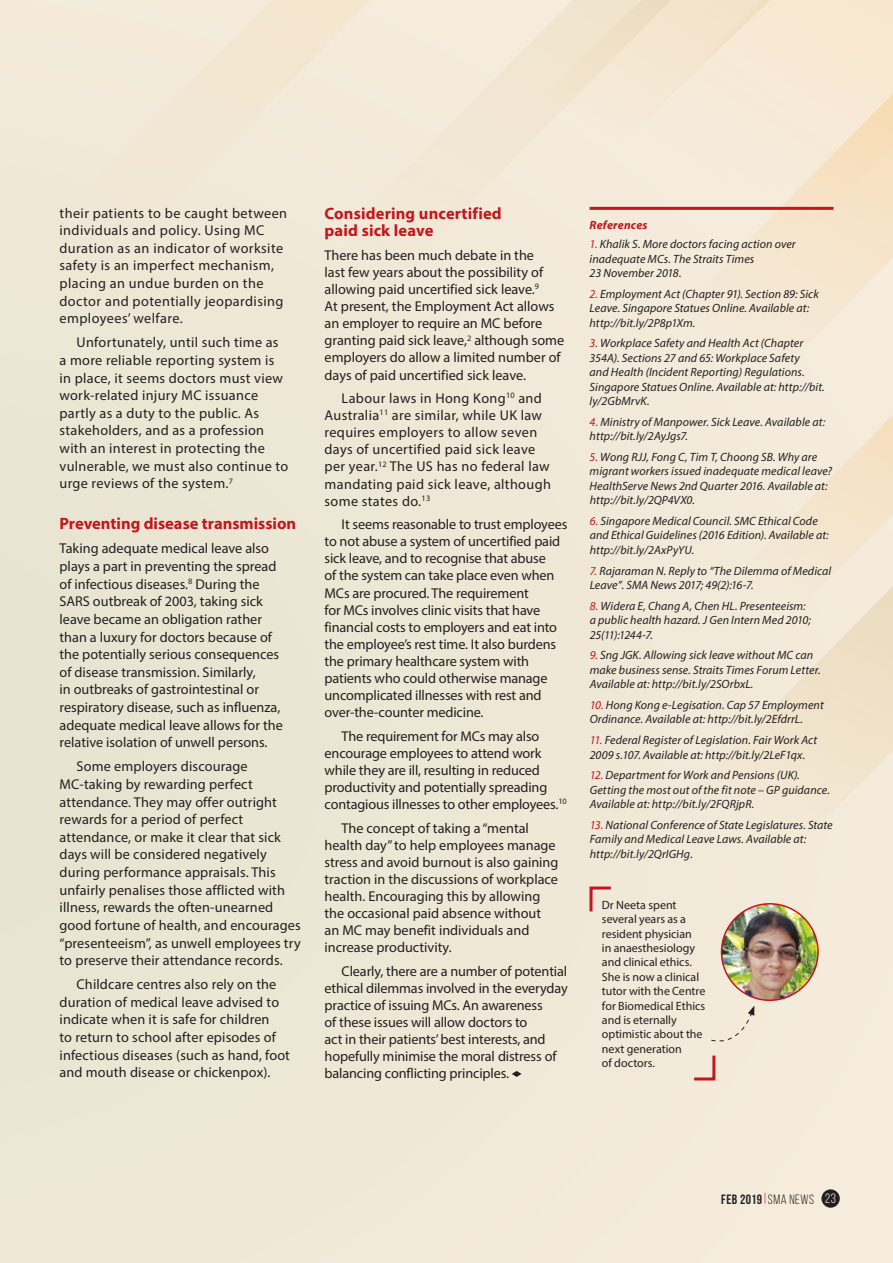
<style>
.page{position:relative;width:893px;height:1263px;background:#efe7d6}
.page>*{position:absolute;margin:0;border:0;box-sizing:border-box;transform-origin:0 0}
.t1{font:700 16.5px/17.1px "Myriad Pro";color:#c4161c}
.t2{font:14.25px/17.1px "Myriad Pro";color:#231f20}
.t3{font:14.25px/17.7px "Myriad Pro";letter-spacing:.02em;color:#231f20}
.t4{font:14.25px/17.7px "Myriad Pro";letter-spacing:.03em;color:#231f20}
.t5{font:14.25px/17.1px "Myriad Pro";letter-spacing:.025em;color:#231f20}
.t6{font:13.5px "Bebas Neue";letter-spacing:.035em;color:#231f20}
.t7{font:italic 12px/14.4px "Myriad Pro";letter-spacing:.005em;color:#231f20}
.t8{font:12px/14.4px "Myriad Pro";color:#231f20}
.t9{font:italic 700 12px "Myriad Pro";letter-spacing:.015em;color:#c4161c}
.s1{color:#c4161c}
.s2{font-style:inherit}
.s3{color:#fff}
</style>
<div class="page">
<svg style="left:720px;top:586px;width:173px;height:430px"></svg>
<svg style="left:567px;top:0;width:326px;height:531px"></svg>
<hr style="left:590px;top:207px;width:243px;height:3px;background:#c4161c">
<svg style="left:589px;top:886px;width:22px;height:26px"></svg>
<img style="left:721px;top:904px;width:97px;height:96px;border-radius:48px">
<div style="left:721px;top:903px;width:98px;height:98px;border:2px solid #c4161c;border-radius:50%"></div>
<svg style="left:512px;top:1071px;width:10px;height:6px"></svg>
<svg style="left:694px;top:1005px;width:60px;height:76px"></svg>
<div style="left:821px;top:1189px;width:19px;height:19px;background:#231f20;border-radius:50%"></div>
<p class="t4" style="left:60px;top:204px;width:229px">their patients to be caught between individuals and policy. Using MC duration as an indicator of worksite safety is an imperfect mechanism, placing an undue burden on the doctor and potentially jeopardising employees’ welfare.</p>
<p class="t3" style="left:60px;top:333px;width:230px;text-indent:17px">Unfortunately, until such time as a more reliable reporting system is in place, it seems doctors must view work-related injury MC issuance partly as a duty to the public. As stakeholders, and as a profession with an interest in protecting the vulnerable, we must also continue to urge reviews of the system.<sup>7</sup></p>
<p class="t1" style="left:60px;top:515px;width:238px">Preventing disease transmission</p>
<p class="t2" style="left:60px;top:539px;width:225px;line-height:17.7px">Taking adequate medical leave also plays a part in preventing the spread of infectious diseases.<sup>8</sup> During the SARS outbreak of 2003, taking sick leave became an obligation rather than a luxury for doctors because of the potentially serious consequences of disease transmission. Similarly,<br>in outbreaks of gastrointestinal or respiratory disease, such as influenza, adequate medical leave allows for the relative isolation of unwell persons.</p>
<p class="t2" style="left:60px;top:757px;width:243px;line-height:17.7px;text-indent:17px">Some employers discourage MC-taking by rewarding perfect attendance. They may offer outright rewards for a period of perfect attendance, or make it clear that sick days will be considered negatively during performance appraisals. This unfairly penalises those afflicted with illness, rewards the often-unearned good fortune of health, and encourages “presenteeism”, as unwell employees try to preserve their attendance records.</p>
<p class="t2" style="left:60px;top:975px;width:232px;line-height:17.7px;text-indent:17px">Childcare centres also rely on the duration of medical leave advised to indicate when it is safe for children<br>to return to school after episodes of infectious diseases (such as hand, foot and mouth disease or chickenpox).</p>
<p class="t1" style="left:325px;top:205px;width:179px">Considering uncertified paid sick leave</p>
<p class="t2" style="left:325px;top:246px;width:241px">There has been much debate in the<br>last few years about the possibility of allowing paid uncertified sick leave.<sup>9<br></sup>At present, the Employment Act allows an employer to require an MC before granting paid sick leave,<sup>2</sup> although some employers do allow a limited number of days of paid uncertified sick leave.</p>
<p class="t5" style="left:325px;top:389px;width:228px;text-indent:17px">Labour laws in Hong Kong<sup>10</sup> and<br>Australia<sup>11</sup> are similar, while UK law requires employers to allow seven days of uncertified paid sick leave per year.<sup>12</sup> The US has no federal law mandating paid sick leave, although some states do.<sup>13</sup></p>
<p class="t2" style="left:325px;top:515px;width:244px;text-indent:17px">It seems reasonable to trust employees to not abuse a system of uncertified paid sick leave, and to recognise that abuse<br>of the system can take place even when MCs are procured. The requirement<br>for MCs involves clinic visits that have financial costs to employers and eat into the employee’s rest time. It also burdens the primary healthcare system with patients who could otherwise manage uncomplicated illnesses with rest and over-the-counter medicine.</p>
<p class="t2" style="left:325px;top:727px;width:244px;text-indent:17px">The requirement for MCs may also encourage employees to attend work while they are ill, resulting in reduced productivity and potentially spreading contagious illnesses to other employees.<sup>10</sup></p>
<p class="t2" style="left:325px;top:819px;width:235px;text-indent:17px">The concept of taking a “mental health day” to help employees manage stress and avoid burnout is also gaining traction in the discussions of workplace health. Encouraging this by allowing the occasional paid absence without an MC may benefit individuals and increase productivity.</p>
<p class="t2" style="left:325px;top:962px;width:245px;text-indent:17px">Clearly, there are a number of potential ethical dilemmas involved in the everyday practice of issuing MCs. An awareness<br>of these issues will allow doctors to<br>act in their patients’ best interests, and hopefully minimise the moral distress of balancing conflicting principles.</p>
<p class="t9" style="left:590px;top:217px;width:60px">References</p>
<p class="t7" style="left:590px;top:237px;width:208px"><span class="s1">1.</span> Khalik S. More doctors facing action over inadequate MCs. The Straits Times<br>23 November 2018.</p>
<p class="t7" style="left:590px;top:286px;width:231px"><span class="s1">2.</span> Employment Act (Chapter 91). Section 89: Sick<br>Leave. Singapore Statues Online. Available at: http://bit.ly/2P8p1Xm.</p>
<p class="t7" style="left:590px;top:336px;width:237px"><span class="s1">3.</span> Workplace Safety and Health Act (Chapter 354A). Sections 27 and 65: Workplace Safety<br>and Health (Incident Reporting) Regulations.<br>Singapore Statues Online. Available at: http://bit. ly/2GbMrvK.</p>
<p class="t7" style="left:590px;top:414px;width:237px"><span class="s1">4.</span> Ministry of Manpower. Sick Leave. Available at: http://bit.ly/2AyJgs7.</p>
<p class="t7" style="left:590px;top:450px;width:244px"><span class="s1">5.</span> Wong RJJ, Fong C, Tim T, Choong SB. Why are migrant workers issued inadequate medical leave?<br>HealthServe News 2nd Quarter 2016. Available at: http://bit.ly/2QP4VX0.</p>
<p class="t7" style="left:590px;top:514px;width:241px"><span class="s1">6.</span> Singapore Medical Council. SMC Ethical Code and Ethical Guidelines (2016 Edition). Available at: http://bit.ly/2AxPyYU.</p>
<p class="t7" style="left:590px;top:563px;width:243px"><span class="s1">7.</span> Rajaraman N. Reply to “The Dilemma of Medical<br>Leave”. SMA News 2017; 49(2):16-7.</p>
<p class="t7" style="left:590px;top:598px;width:223px"><span class="s1">8.</span> Widera E, Chang A, Chen HL. Presenteeism: a public health hazard. J Gen Intern Med 2010;<br>25(11):1244-7.</p>
<p class="t7" style="left:590px;top:648px;width:233px"><span class="s1">9.</span> Sng JGK. Allowing sick leave without MC can make business sense. Straits Times Forum Letter.<br>Available at: http://bit.ly/2SOrbxL.</p>
<p class="t7" style="left:590px;top:697px;width:236px"><span class="s1">10.</span> Hong Kong e-Legisation. Cap 57 Employment<br>Ordinance. Available at: http://bit.ly/2EfdrrL.</p>
<p class="t7" style="left:590px;top:733px;width:229px"><span class="s1">11.</span> Federal Register of Legislation. Fair Work Act<br>2009 s.107. Available at: http://bit.ly/2LeF1qx.</p>
<p class="t7" style="left:590px;top:768px;width:242px"><span class="s1">12.</span> Department for Work and Pensions (UK).<br>Getting the most out of the fit note – GP guidance.<br>Available at: http://bit.ly/2FQRjpR.</p>
<p class="t7" style="left:590px;top:817px;width:244px"><span class="s1">13.</span> National Conference of State Legislatures. State<br>Family and Medical Leave Laws. Available at: http://bit.ly/2QrIGHg.</p>
<p class="t8" style="left:602px;top:897px;width:105px">Dr Neeta spent several years as a resident physician<br>in anaesthesiology and clinical ethics.<br>She is now a clinical tutor with the Centre for Biomedical Ethics and is eternally optimistic about the next generation<br>of doctors.</p>
<p class="t6" style="left:721px;top:1191px;width:116px">FEB 2019 <span class="s2">SMA NEWS</span> <span class="s3">23</span></p>
</div>
